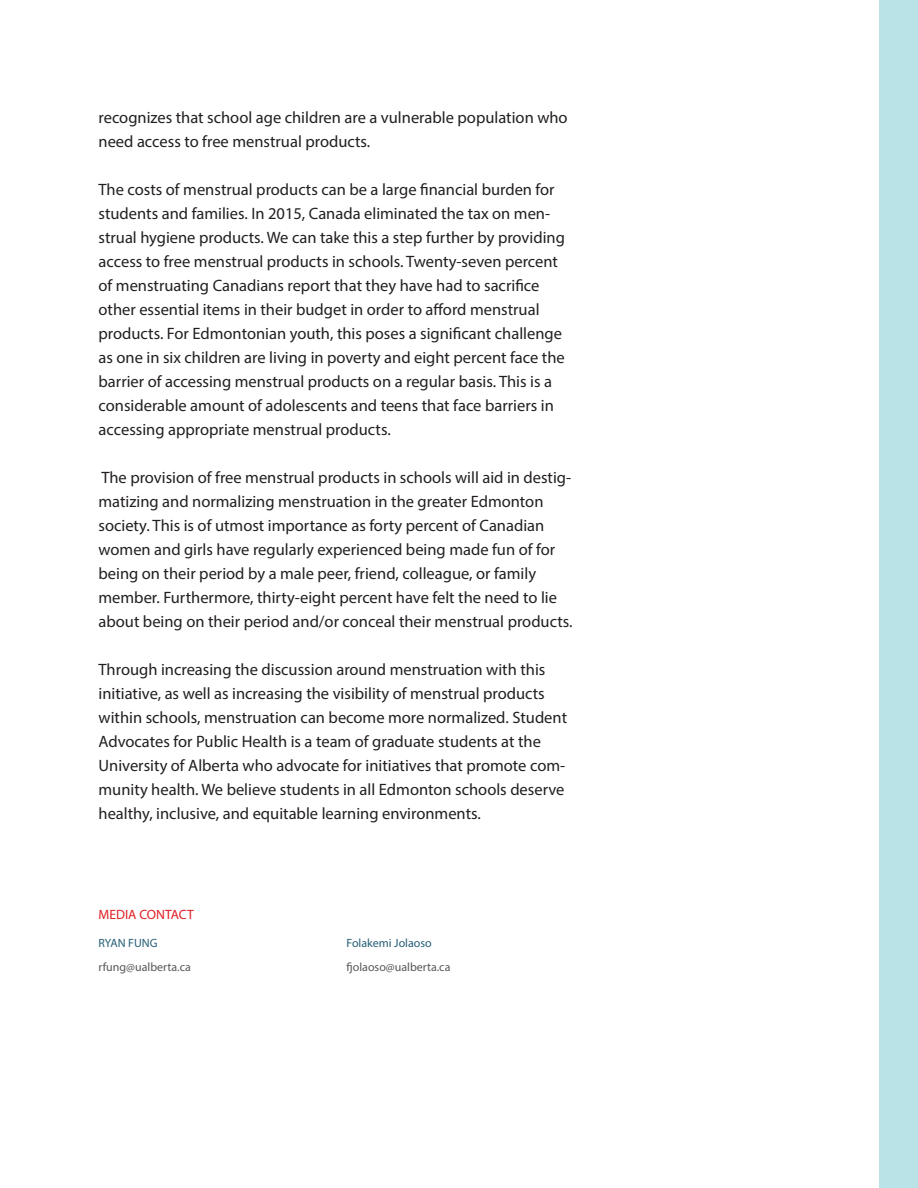
<style>
.page{position:relative;width:918px;height:1188px;background:#fff}
.page>*{position:absolute;margin:0;border:0;box-sizing:border-box;transform-origin:0 0}
.body_text{font:16.5px/24px "Myriad Pro";color:#231f20}
.Sub_Title{font:13.5px "Myriad Pro";color:#de1f26}
.Sub_sub_tittle{font:12px "Myriad Pro";color:#57585a}
.Sub_sub_tittle-2{font:12px "Myriad Pro";color:#265f76}
</style>
<div class="page">
<div style="left:879px;top:0;width:39px;height:1188px;background:#bae3e7"></div>
<p class="body_text" style="left:99px;top:106px;width:471px">recognizes that school age children are a vulnerable population who need access to free menstrual products.</p>
<p class="body_text" style="left:99px;top:178px;width:468px">The costs of menstrual products can be a large financial burden for students and families. In 2015, Canada eliminated the tax on men&shy;strual hygiene products. We can take this a step further by providing access to free menstrual products in schools. Twenty-seven percent of menstruating Canadians report that they have had to sacrifice other essential items in their budget in order to afford menstrual products. For Edmontonian youth, this poses a significant challenge as one in six children are living in poverty and eight percent face the barrier of accessing menstrual products on a regular basis. This is a considerable amount of adolescents and teens that face barriers in accessing appropriate menstrual products.</p>
<p class="body_text" style="left:99px;top:466px;width:476px">The provision of free menstrual products in schools will aid in destig&shy;matizing and normalizing menstruation in the greater Edmonton society. This is of utmost importance as forty percent of Canadian women and girls have regularly experienced being made fun of for being on their period by a male peer, friend, colleague, or family member. Furthermore, thirty-eight percent have felt the need to lie about being on their period and/or conceal their menstrual products.</p>
<p class="body_text" style="left:99px;top:658px;width:470px">Through increasing the discussion around menstruation with this initiative, as well as increasing the visibility of menstrual products within schools, menstruation can become more normalized. Student Advocates for Public Health is a team of graduate students at the University of Alberta who advocate for initiatives that promote com&shy;munity health. We believe students in all Edmonton schools deserve healthy, inclusive, and equitable learning environments.</p>
<p class="Sub_Title" style="left:99px;top:906px;width:97px">MEDIA CONTACT</p>
<p class="Sub_sub_tittle-2" style="left:99px;top:935px;width:60px">RYAN FUNG</p>
<p class="Sub_sub_tittle" style="left:99px;top:959px;width:94px">rfung@ualberta.ca</p>
<p class="Sub_sub_tittle-2" style="left:347px;top:935px;width:87px">Folakemi Jolaoso</p>
<p class="Sub_sub_tittle" style="left:347px;top:959px;width:105px">fjolaoso@ualberta.ca</p>
</div>
